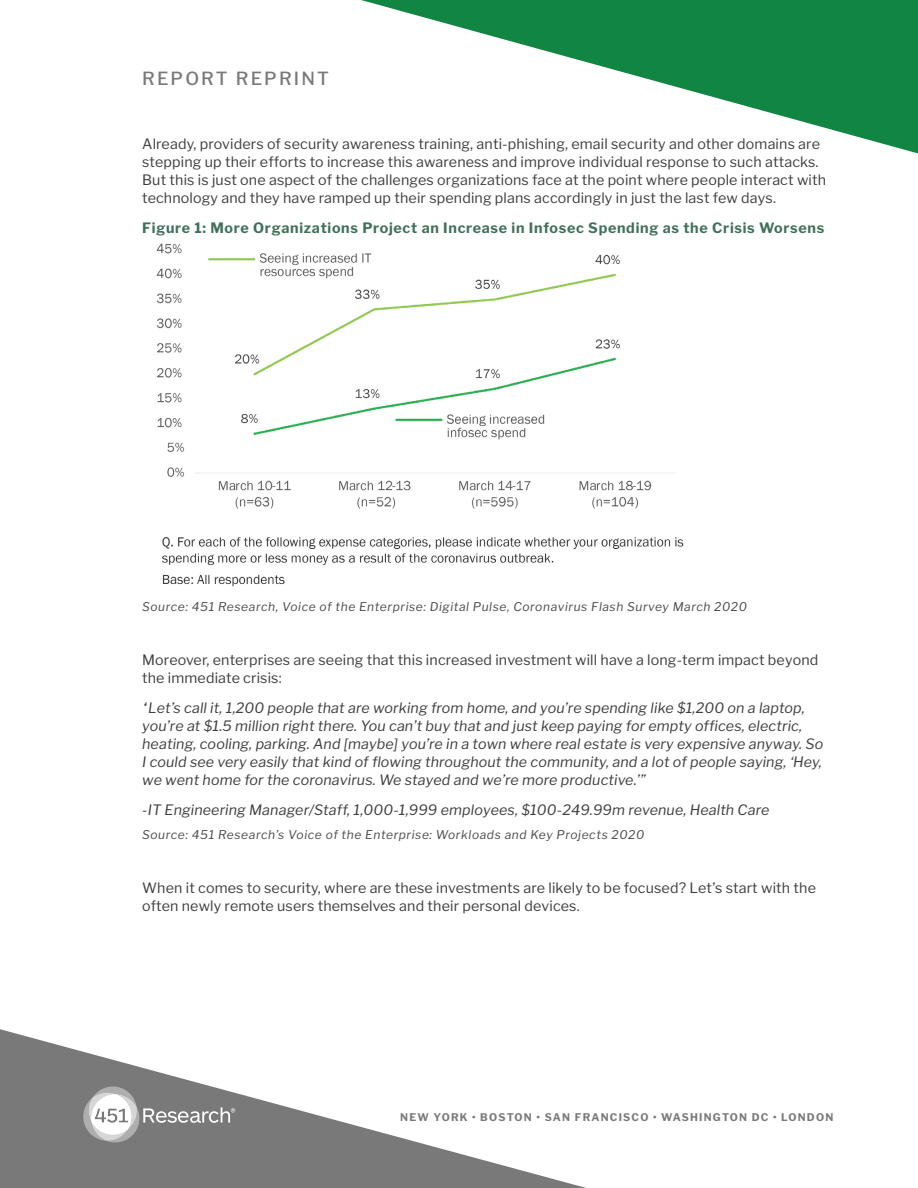
<style>
.page{position:relative;width:918px;height:1188px;background:#fff}
.page>*{position:absolute;margin:0;border:0;box-sizing:border-box;transform-origin:0 0}
.t1{font:500 18px "Libre Franklin";letter-spacing:.12em;color:#79797a}
.Libre_Franklin_Body{font:14.25px/18px "Libre Franklin";letter-spacing:.01em;color:#3e3e3f}
.Libre_Franklin_Body-2{font:italic 14.25px/18px "Libre Franklin";letter-spacing:.01em;color:#3e3e3f}
.Figures{font:700 14.25px "Libre Franklin";letter-spacing:.05em;color:#3f7058}
.Sources{font:italic 12px "Libre Franklin";letter-spacing:.05em;color:#4b4c4d}
.t2{font:700 10.5px "Libre Franklin";letter-spacing:.115em;color:#79797a}
</style>
<div class="page">
<svg style="left:0;top:1029px;width:586px;height:159px"></svg>
<svg style="left:361px;top:0;width:557px;height:154px"></svg>
<svg style="left:82px;top:1086px;width:153px;height:56px"></svg>
<img style="left:156px;top:243px;width:528px;height:344px">
<p class="t1" style="left:142px;top:68px;width:188px">REPORT REPRINT</p>
<p class="Libre_Franklin_Body" style="left:142px;top:135px;width:685px">Already, providers of security awareness training, anti-phishing, email security and other domains are stepping up their efforts to increase this awareness and improve individual response to such attacks.<br>But this is just one aspect of the challenges organizations face at the point where people interact with technology and they have ramped up their spending plans accordingly in just the last few days.</p>
<p class="Figures" style="left:142px;top:219px;width:684px">Figure 1: More Organizations Project an Increase in Infosec Spending as the Crisis Worsens</p>
<p class="Sources" style="left:142px;top:599px;width:606px">Source: 451 Research, Voice of the Enterprise: Digital Pulse, Coronavirus Flash Survey March 2020</p>
<p class="Libre_Franklin_Body" style="left:142px;top:651px;width:678px">Moreover, enterprises are seeing that this increased investment will have a long-term impact beyond the immediate crisis:</p>
<p class="Libre_Franklin_Body-2" style="left:142px;top:699px;width:683px">“Let’s call it, 1,200 people that are working from home, and you’re spending like $1,200 on a laptop, you’re at $1.5 million right there. You can’t buy that and just keep paying for empty offices, electric, heating, cooling, parking. And [maybe] you’re in a town where real estate is very expensive anyway. So I could see very easily that kind of flowing throughout the community, and a lot of people saying, ‘Hey, we went home for the coronavirus. We stayed and we’re more productive.’”</p>
<p class="Libre_Franklin_Body-2" style="left:142px;top:801px;width:629px">-IT Engineering Manager/Staff, 1,000-1,999 employees, $100-249.99m revenue, Health Care</p>
<p class="Sources" style="left:142px;top:827px;width:504px">Source: 451 Research’s Voice of the Enterprise: Workloads and Key Projects 2020</p>
<p class="Libre_Franklin_Body" style="left:142px;top:879px;width:675px">When it comes to security, where are these investments are likely to be focused? Let’s start with the often newly remote users themselves and their personal devices.</p>
<p class="t2" style="left:400px;top:1111px;width:434px">NEW YORK • BOSTON • SAN FRANCISCO • WASHINGTON DC • LONDON</p>
</div>
